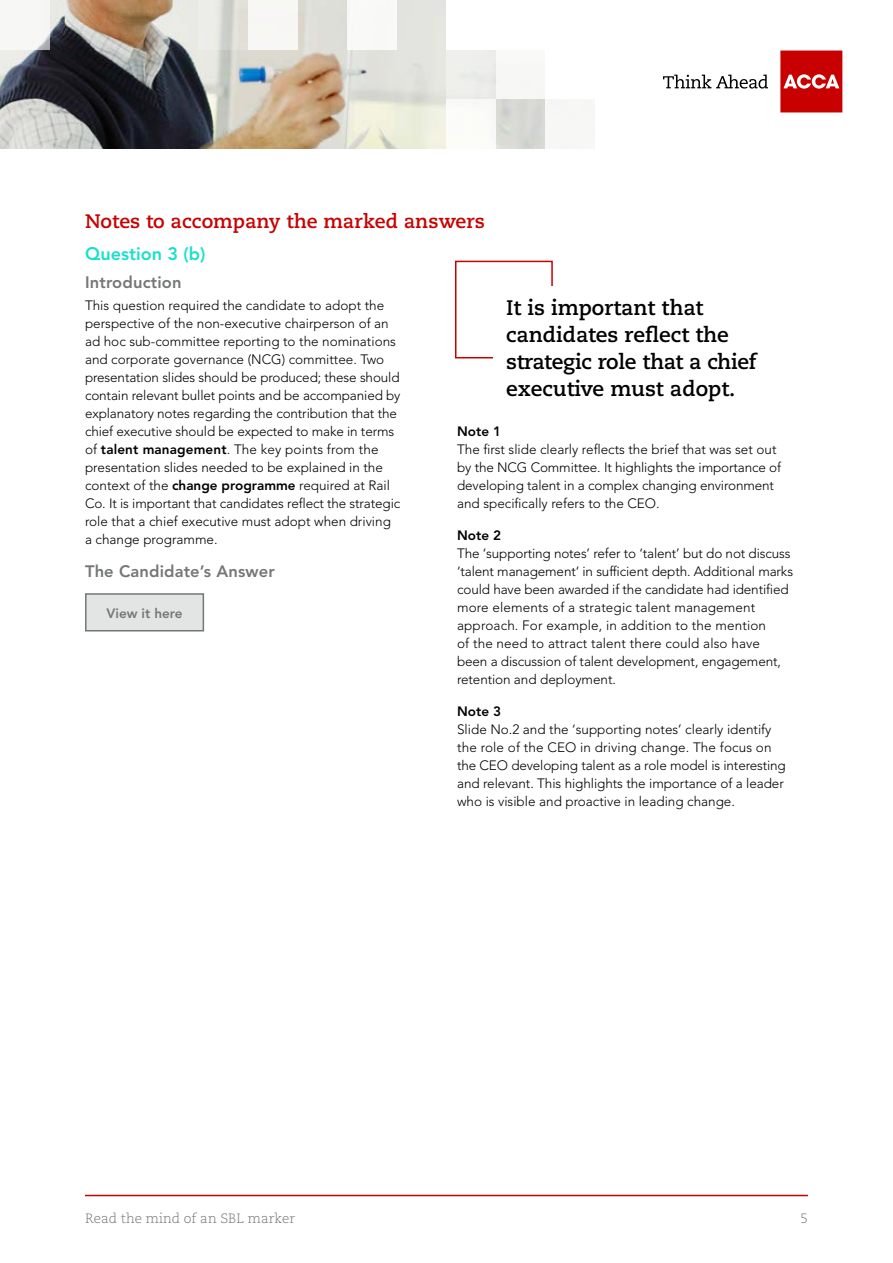
<style>
.page{position:relative;width:893px;height:1263px;background:#fff}
.page>*{position:absolute;margin:0;border:0;box-sizing:border-box;transform-origin:0 0}
.t1{font:700 21px/27px "Caecilia";color:#000}
.t2{font:700 19.5px "Caecilia";color:#c80000}
.t3{font:800 18px "Avenir LT Std";color:#19e0cc}
.t4{font:800 16.5px "Avenir LT Std";letter-spacing:.01em;color:#747678}
.t5{font:300 13.5px/18px "Avenir LT Std";letter-spacing:-.005em;color:#000}
.t6{font:300 13.5px "Caecilia";color:#747678}
.t7{font:800 13.5px "Avenir LT Std";color:#000}
.t8{font:800 13.5px "Avenir LT Std";color:#747678}
.s1{font-weight:800}
</style>
<div class="page">
<div style="left:0;top:0;width:50px;height:50px;background:#f7f7f5"></div>
<svg style="left:149px;top:0;width:49px;height:50px;background:#cdc7bd"></svg>
<svg style="left:50px;top:0;width:49px;height:50px;background:#978a80"></svg>
<svg style="left:198px;top:0;width:50px;height:50px;background:#e0e1db"></svg>
<div style="left:248px;top:0;width:50px;height:50px;background:#f7f7f4"></div>
<div style="left:298px;top:0;width:49px;height:50px;background:linear-gradient(to right,#deddd4,#ddded9)"></div>
<div style="left:347px;top:0;width:50px;height:50px;background:#f9f9f8"></div>
<div style="left:397px;top:0;width:49px;height:50px;background:#e3e4df"></div>
<svg style="left:99px;top:50px;width:50px;height:49px;background:#505255"></svg>
<svg style="left:99px;top:0;width:50px;height:50px;background:#aa8360"></svg>
<svg style="left:0;top:50px;width:50px;height:49px;background:#5d606a"></svg>
<svg style="left:149px;top:50px;width:49px;height:49px;background:#464a52"></svg>
<div style="left:50px;top:50px;width:49px;height:49px;background:linear-gradient(to right,#1e1d24,#111015)"></div>
<svg style="left:198px;top:50px;width:50px;height:49px;background:#c5cbc8"></svg>
<svg style="left:248px;top:50px;width:50px;height:49px;background:#c2bfb7"></svg>
<svg style="left:298px;top:50px;width:49px;height:49px;background:#c6a789"></svg>
<div style="left:347px;top:50px;width:50px;height:49px;background:linear-gradient(to right,#d9dbd6,#e0e0da)"></div>
<div style="left:397px;top:50px;width:49px;height:49px;background:#e3e4de"></div>
<div style="left:446px;top:50px;width:50px;height:49px;background:#eeeeeb"></div>
<div style="left:496px;top:50px;width:50px;height:49px;background:#f7f7f6"></div>
<svg style="left:99px;top:99px;width:50px;height:50px;background:#14161c"></svg>
<svg style="left:0;top:99px;width:50px;height:50px;background:#cfd0cb"></svg>
<svg style="left:149px;top:99px;width:49px;height:50px;background:#1f212d"></svg>
<svg style="left:50px;top:99px;width:49px;height:50px;background:#868988"></svg>
<svg style="left:198px;top:99px;width:50px;height:50px;background:#a39d90"></svg>
<svg style="left:248px;top:99px;width:50px;height:50px;background:#caad86"></svg>
<svg style="left:298px;top:99px;width:49px;height:50px;background:#c5ab8c"></svg>
<svg style="left:347px;top:99px;width:50px;height:50px;background:#ebebd8"></svg>
<div style="left:397px;top:99px;width:49px;height:50px;background:linear-gradient(to bottom,#e6e8da,#f0f2de)"></div>
<div style="left:496px;top:99px;width:50px;height:50px;background:#d6d8d3"></div>
<div style="left:546px;top:99px;width:49px;height:50px;background:#f7f7f6"></div>
<svg style="left:780px;top:50px;width:63px;height:63px;background:#cf2121"></svg>
<svg style="left:663px;top:75px;width:105px;height:14px"></svg>
<hr style="left:85px;top:1195px;width:723px;height:1px;background:#c80000">
<div style="left:86px;top:594px;width:117px;height:37px;background:#e3e4e4"></div>
<div style="left:85px;top:593px;width:119px;height:38px;border:2px solid #747678"></div>
<div style="left:455px;top:261px;width:98px;height:97px;border:2px solid #c80000"></div>
<div style="left:493px;top:286px;width:311px;height:123px;background:#fff"></div>
<h2 class="t2" style="left:85px;top:209px;width:401px">Notes to accompany the marked answers</h2>
<h3 class="t3" style="left:85px;top:243px;width:122px">Question 3 (b)</h3>
<p class="t4" style="left:85px;top:272px;width:98px">Introduction</p>
<p class="t5" style="left:85px;top:297px;width:317px">This question required the candidate to adopt the perspective of the non-executive chairperson of an ad hoc sub-committee reporting to the nominations and corporate governance (NCG) committee. Two presentation slides should be produced; these should contain relevant bullet points and be accompanied by explanatory notes regarding the contribution that the chief executive should be expected to make in terms of <span class="s1">talent management</span>. The key points from the presentation slides needed to be explained in the context of the <span class="s1">change programme</span> required at Rail Co. It is important that candidates reflect the strategic role that a chief executive must adopt when driving a change programme.</p>
<p class="t4" style="left:85px;top:561px;width:191px">The Candidate’s Answer</p>
<h1 class="t1" style="left:506px;top:295px;width:252px">It is important that candidates reflect the strategic role that a chief executive must adopt.</h1>
<p class="t7" style="left:457px;top:423px;width:45px">Note 1</p>
<p class="t5" style="left:457px;top:440px;width:325px">The first slide clearly reflects the brief that was set out by the NCG Committee. It highlights the importance of developing talent in a complex changing environment and specifically refers to the CEO.</p>
<p class="t7" style="left:457px;top:527px;width:45px">Note 2</p>
<p class="t5" style="left:457px;top:544px;width:337px">The ‘supporting notes’ refer to ‘talent’ but do not discuss ‘talent management‘ in sufficient depth. Additional marks could have been awarded if the candidate had identified more elements of a strategic talent management approach. For example, in addition to the mention<br>of the need to attract talent there could also have been a discussion of talent development, engagement, retention and deployment.</p>
<p class="t7" style="left:457px;top:703px;width:45px">Note 3</p>
<p class="t5" style="left:457px;top:720px;width:330px">Slide No.2 and the ‘supporting notes’ clearly identify the role of the CEO in driving change. The focus on the CEO developing talent as a role model is interesting and relevant. This highlights the importance of a leader who is visible and proactive in leading change.</p>
<p class="t8" style="left:106px;top:605px;width:78px">View it here</p>
<p class="t6" style="left:85px;top:1210px;width:212px">Read the mind of an SBL marker</p>
<p class="t6" style="left:800px;top:1210px;width:9px">5</p>
</div>
